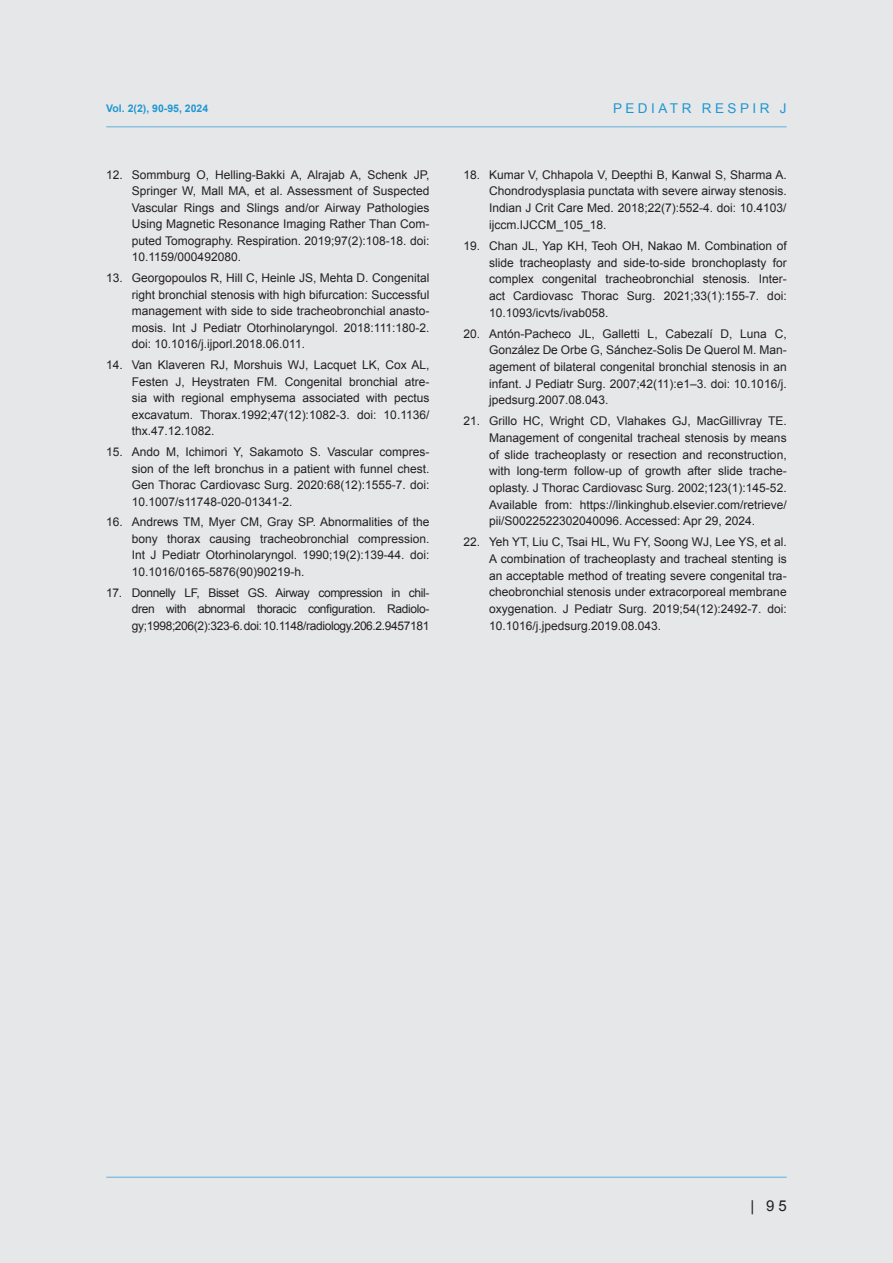
<style>
.page{position:relative;width:893px;height:1263px;background:#e6e7e9}
.page>*{position:absolute;margin:0;border:0;box-sizing:border-box;transform-origin:0 0}
.t1{font:15px "Arial";color:#231f20}
.t2{font:13.5px "Arial";letter-spacing:.26em;color:#2097d2}
.t3{font:12px/16.6px "Arial";color:#231f20;text-align:justify}
.t4{font:700 10.5px "Arial";color:#2097d2}
</style>
<div class="page">
<hr style="left:106px;top:1177px;width:681px;height:1px;background:#60afdc">
<hr style="left:106px;top:126px;width:681px;height:1px;background:#60afdc">
<p class="t4" style="left:106px;top:101px;width:103px">Vol. 2(2), 90-95, 2024</p>
<p class="t2" style="left:613px;top:99px;width:175px">PEDIATR RESPIR J</p>
<p class="t3" style="left:132px;top:166px;width:299px;text-indent:-26px">12. Sommburg O, Helling-Bakki A, Alrajab A, Schenk JP, Springer W, Mall MA, et al. Assessment of Suspected Vascular Rings and Slings and/or Airway Pathologies Using Magnetic Resonance Imaging Rather Than Com&shy;puted Tomography. Respiration. 2019;97(2):108-18. doi:<br>10.1159/000492080.</p>
<p class="t3" style="left:132px;top:270px;width:299px;text-indent:-26px">13. Georgopoulos R, Hill C, Heinle JS, Mehta D. Congenital right bronchial stenosis with high bifurcation: Successful management with side to side tracheobronchial anasto&shy;mosis. Int J Pediatr Otorhinolaryngol. 2018:111:180-2. doi: 10.1016/j.ijporl.2018.06.011.</p>
<p class="t3" style="left:132px;top:357px;width:299px;text-indent:-26px">14. Van Klaveren RJ, Morshuis WJ, Lacquet LK, Cox AL, Festen J, Heystraten FM. Congenital bronchial atre&shy;sia with regional emphysema associated with pectus excavatum. Thorax.1992;47(12):1082-3. doi: 10.1136/ thx.47.12.1082.</p>
<p class="t3" style="left:132px;top:444px;width:299px;text-indent:-26px">15. Ando M, Ichimori Y, Sakamoto S. Vascular compres&shy;sion of the left bronchus in a patient with funnel chest.<br>Gen Thorac Cardiovasc Surg. 2020:68(12):1555-7. doi:<br>10.1007/s11748-020-01341-2.</p>
<p class="t3" style="left:132px;top:514px;width:299px;text-indent:-26px">16. Andrews TM, Myer CM, Gray SP. Abnormalities of the bony thorax causing tracheobronchial compression.<br>Int J Pediatr Otorhinolaryngol. 1990;19(2):139-44. doi:<br>10.1016/0165-5876(90)90219-h.</p>
<p class="t3" style="left:132px;top:584px;width:299px;text-indent:-26px">17. Donnelly LF, Bisset GS. Airway compression in chil&shy;dren with abnormal thoracic configuration. Radiolo&shy;gy;1998;206(2):323-6. doi: 10.1148/radiology.206.2.9457181</p>
<p class="t3" style="left:489px;top:166px;width:299px;text-indent:-26px">18. Kumar V, Chhapola V, Deepthi B, Kanwal S, Sharma A.<br>Chondrodysplasia punctata with severe airway stenosis.<br>Indian J Crit Care Med. 2018;22(7):552-4. doi: 10.4103/ ijccm.IJCCM_105_18.</p>
<p class="t3" style="left:489px;top:237px;width:299px;text-indent:-26px">19. Chan JL, Yap KH, Teoh OH, Nakao M. Combination of slide tracheoplasty and side-to-side bronchoplasty for complex congenital tracheobronchial stenosis. Inter&shy;act Cardiovasc Thorac Surg. 2021;33(1):155-7. doi:<br>10.1093/icvts/ivab058.</p>
<p class="t3" style="left:489px;top:325px;width:299px;text-indent:-26px">20. Antón-Pacheco JL, Galletti L, Cabezalí D, Luna C, González De Orbe G, Sánchez-Solis De Querol M. Man&shy;agement of bilateral congenital bronchial stenosis in an infant. J Pediatr Surg. 2007;42(11):e1–3. doi: 10.1016/j. jpedsurg.2007.08.043.</p>
<p class="t3" style="left:489px;top:413px;width:299px;text-indent:-26px">21. Grillo HC, Wright CD, Vlahakes GJ, MacGillivray TE.<br>Management of congenital tracheal stenosis by means of slide tracheoplasty or resection and reconstruction, with long-term follow-up of growth after slide trache&shy;oplasty. J Thorac Cardiovasc Surg. 2002;123(1):145-52.<br>Available from: https://linkinghub.elsevier.com/retrieve/ pii/S0022522302040096. Accessed: Apr 29, 2024.</p>
<p class="t3" style="left:489px;top:534px;width:299px;text-indent:-26px">22. Yeh YT, Liu C, Tsai HL, Wu FY, Soong WJ, Lee YS, et al.<br>A combination of tracheoplasty and tracheal stenting is an acceptable method of treating severe congenital tra&shy;cheobronchial stenosis under extracorporeal membrane oxygenation. J Pediatr Surg. 2019;54(12):2492-7. doi:<br>10.1016/j.jpedsurg.2019.08.043.</p>
<p class="t1" style="left:750px;top:1196px;width:38px">| 9 5</p>
</div>
